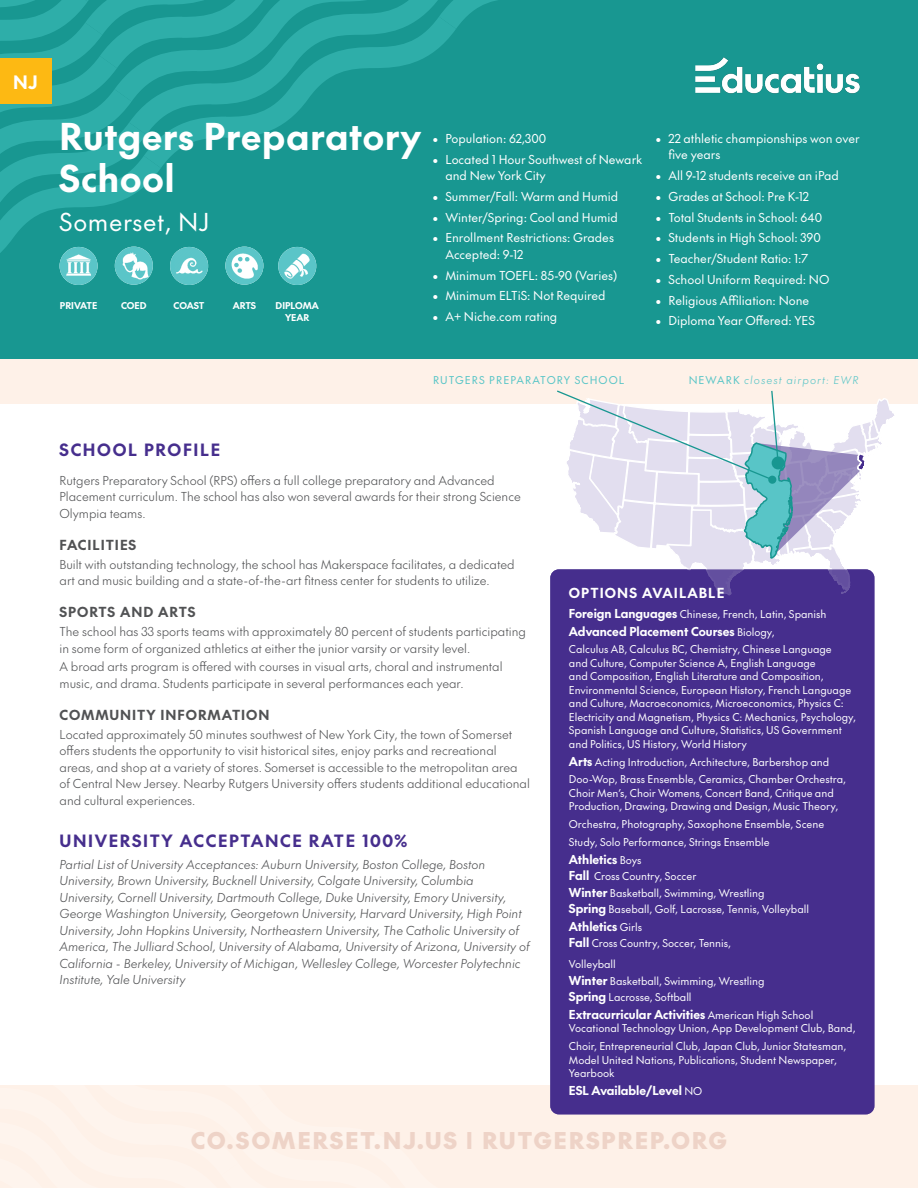
<style>
.page{position:relative;width:918px;height:1188px;background:#fff}
.page>*{position:absolute;margin:0;border:0;box-sizing:border-box;transform-origin:0 0}
.t1{font:700 36px/42px "The Future";letter-spacing:.025em;color:#fff}
.t2{font:24px "The Future";letter-spacing:.025em;color:#fff}
.t3{font:900 22.5px "The Future";letter-spacing:.1em;color:#eed3c7}
.t4{font:700 18px "The Future";color:#fff}
.t5{font:700 16.5px "The Future";letter-spacing:.1em;color:#462e8d}
.t6{font:700 13.5px "The Future";letter-spacing:.07em;color:#515254}
.t7{font:700 13.5px "The Future";letter-spacing:.08em;color:#fff}
.t8{font:300 12px/16.5px "The Future";color:#515254}
.t9{font:italic 300 12px/16.5px "The Future";color:#515254}
.t10{font:12px/16.5px "The Future";color:#fff}
.t11{font:700 12px "The Future";color:#fff}
.t12{font:10.5px/13.5px "The Future";color:#fff}
.t13{font:10.5px "The Future";letter-spacing:.1em;color:#58c5c7}
.t14{font:italic 300 10.5px "The Future";letter-spacing:.1em;color:#58c5c7}
.t15{font:700 9.15px/12px "The Future";color:#fff;text-align:center}
.s1{font-weight:400;font-style:normal}
.s2{font-weight:700;font-size:12px}
.s3{font-weight:400;font-size:10.5px}
</style>
<div class="page">
<div style="left:0;top:273px;width:918px;height:915px;background:#fef1e8"></div>
<div style="left:0;top:404px;width:918px;height:681px;background:#fff"></div>
<div style="left:0;top:0;width:918px;height:359px;background:#189791"></div>
<svg style="left:0;top:0;width:497px;height:259px"></svg>
<div style="left:0;top:59px;width:51px;height:45px;background:#fdb913"></div>
<img style="left:695px;top:57px;width:165px;height:37px">
<div style="left:550px;top:569px;width:324px;height:545px;background:#462e8d;border-radius:9px"></div>
<img style="left:115px;top:247px;width:38px;height:38px;border-radius:19px">
<img style="left:225px;top:247px;width:38px;height:38px;border-radius:19px">
<svg style="left:555px;top:390px;width:339px;height:227px"></svg>
<img style="left:60px;top:247px;width:38px;height:38px;border-radius:19px">
<img style="left:278px;top:247px;width:38px;height:38px;border-radius:19px">
<img style="left:170px;top:247px;width:38px;height:38px;border-radius:19px">
<h3 class="t4" style="left:13px;top:69px;width:26px">NJ</h3>
<h1 class="t1" style="left:60px;top:114px;width:363px">Rutgers Preparatory<br>School</h1>
<h2 class="t2" style="left:60px;top:205px;width:151px">Somerset, NJ</h2>
<p class="t15" style="left:60px;top:299px;width:39px">PRIVATE</p>
<p class="t15" style="left:121px;top:299px;width:27px">COED</p>
<p class="t15" style="left:233px;top:299px;width:25px">ARTS</p>
<p class="t15" style="left:276px;top:299px;width:45px">DIPLOMA<br>YEAR</p>
<p class="t15" style="left:174px;top:299px;width:32px">COAST</p>
<p class="t10" style="left:433px;top:130px;width:115px">• Population: 62,300</p>
<p class="t10" style="left:445px;top:151px;width:198px;text-indent:-13px">• Located 1 Hour Southwest of Newark and New York City</p>
<p class="t10" style="left:433px;top:188px;width:187px">• Summer/Fall: Warm and Humid</p>
<p class="t10" style="left:433px;top:209px;width:187px">• Winter/Spring: Cool and Humid</p>
<p class="t10" style="left:445px;top:229px;width:170px;text-indent:-13px">• Enrollment Restrictions: Grades<br>Accepted: 9-12</p>
<p class="t10" style="left:433px;top:267px;width:186px">• Minimum TOEFL: 85-90 (Varies)</p>
<p class="t10" style="left:433px;top:287px;width:175px">• Minimum ELTiS: Not Required</p>
<p class="t10" style="left:433px;top:308px;width:126px">• A+ Niche.com rating</p>
<p class="t10" style="left:668px;top:130px;width:193px;text-indent:-13px">• 22 athletic championships won over five years</p>
<p class="t10" style="left:656px;top:167px;width:185px">• All 9-12 students receive an iPad</p>
<p class="t10" style="left:656px;top:188px;width:155px">• Grades at School: Pre K-12</p>
<p class="t10" style="left:656px;top:209px;width:168px">• Total Students in School: 640</p>
<p class="t10" style="left:656px;top:229px;width:167px">• Students in High School: 390</p>
<p class="t10" style="left:656px;top:250px;width:154px">• Teacher/Student Ratio: 1:7</p>
<p class="t10" style="left:656px;top:271px;width:175px">• School Uniform Required: NO</p>
<p class="t10" style="left:656px;top:292px;width:155px">• Religious Affiliation: None</p>
<p class="t10" style="left:656px;top:312px;width:161px">• Diploma Year Offered: YES</p>
<p class="t13" style="left:433px;top:373px;width:193px">RUTGERS PREPARATORY SCHOOL</p>
<p class="t14" style="left:689px;top:373px;width:171px"><span class="s1">NEWARK</span> closest airport: EWR</p>
<h3 class="t5" style="left:60px;top:438px;width:162px">SCHOOL PROFILE</h3>
<p class="t8" style="left:60px;top:472px;width:463px">Rutgers Preparatory School (RPS) offers a full college preparatory and Advanced<br>Placement curriculum. The school has also won several awards for their strong Science<br>Olympia teams.</p>
<p class="t6" style="left:60px;top:535px;width:78px">FACILITIES</p>
<p class="t8" style="left:60px;top:556px;width:457px">Built with outstanding technology, the school has Makerspace facilitates, a dedicated art and music building and a state-of-the-art fitness center for students to utilize.</p>
<p class="t6" style="left:60px;top:603px;width:137px">SPORTS AND ARTS</p>
<p class="t8" style="left:60px;top:623px;width:468px">The school has 33 sports teams with approximately 80 percent of students participating in some form of organized athletics at either the junior varsity or varsity level.</p>
<p class="t8" style="left:60px;top:658px;width:445px">A broad arts program is offered with courses in visual arts, choral and instrumental music, and drama. Students participate in several performances each year.</p>
<p class="t6" style="left:60px;top:705px;width:212px">COMMUNITY INFORMATION</p>
<p class="t8" style="left:60px;top:726px;width:472px">Located approximately 50 minutes southwest of New York City, the town of Somerset offers students the opportunity to visit historical sites, enjoy parks and recreational areas, and shop at a variety of stores. Somerset is accessible to the metropolitan area of Central New Jersey. Nearby Rutgers University offers students additional educational and cultural experiences.</p>
<h3 class="t5" style="left:60px;top:828px;width:349px">UNIVERSITY ACCEPTANCE RATE 100%</h3>
<p class="t9" style="left:60px;top:856px;width:472px">Partial List of University Acceptances: Auburn University, Boston College, Boston University, Brown University, Bucknell University, Colgate University, Columbia University, Cornell University, Dartmouth College, Duke University, Emory University, George Washington University, Georgetown University, Harvard University, High Point University, John Hopkins University, Northeastern University, The Catholic University of America, The Julliard School, University of Alabama, University of Arizona, University of California - Berkeley, University of Michigan, Wellesley College, Worcester Polytechnic Institute, Yale University</p>
<p class="t7" style="left:569px;top:583px;width:157px">OPTIONS AVAILABLE</p>
<p class="t12" style="left:569px;top:607px;width:259px"><span class="s2">Foreign Languages</span> Chinese, French, Latin, Spanish</p>
<p class="t11" style="left:569px;top:622px;width:207px">Advanced Placement Courses <span class="s3">Biology,</span></p>
<p class="t12" style="left:569px;top:642px;width:289px">Calculus AB, Calculus BC, Chemistry, Chinese Language<br>and Culture, Computer Science A, English Language<br>and Composition, English Literature and Composition, Environmental Science, European History, French Language and Culture, Macroeconomics, Microeconomics, Physics C:<br>Electricity and Magnetism, Physics C: Mechanics, Psychology, Spanish Language and Culture, Statistics, US Government and Politics, US History, World History</p>
<p class="t12" style="left:569px;top:753px;width:279px;line-height:17.7px"><span class="s2">Arts</span> Acting Introduction, Architecture, Barbershop and<br>Doo-Wop, Brass Ensemble, Ceramics, Chamber Orchestra,</p>
<p class="t12" style="left:569px;top:786px;width:271px">Choir Men’s, Choir Womens, Concert Band, Critique and<br>Production, Drawing, Drawing and Design, Music Theory,</p>
<p class="t12" style="left:569px;top:815px;width:257px;line-height:17.7px">Orchestra, Photography, Saxophone Ensemble, Scene<br>Study, Solo Performance, Strings Ensemble</p>
<p class="t11" style="left:569px;top:850px;width:74px">Athletics <span class="s3">Boys</span></p>
<p class="t12" style="left:569px;top:868px;width:242px;line-height:16.5px"><span class="s2">Fall</span> Cross Country, Soccer<br><span class="s2">Winter</span> Basketball, Swimming, Wrestling<br><span class="s2">Spring</span> Baseball, Golf, Lacrosse, Tennis, Volleyball</p>
<p class="t11" style="left:569px;top:918px;width:75px">Athletics <span class="s3">Girls</span></p>
<p class="t12" style="left:569px;top:933px;width:164px;line-height:20.7px"><span class="s2">Fall</span> Cross Country, Soccer, Tennis,<br>Volleyball</p>
<p class="t12" style="left:569px;top:972px;width:197px;line-height:16.5px"><span class="s2">Winter</span> Basketball, Swimming, Wrestling<br><span class="s2">Spring</span> Lacrosse, Softball</p>
<p class="t11" style="left:569px;top:1006px;width:246px">Extracurricular Activities <span class="s3">American High School</span></p>
<p class="t12" style="left:569px;top:1019px;width:288px;line-height:17.7px">Vocational Technology Union, App Development Club, Band,<br>Choir, Entrepreneurial Club, Japan Club, Junior Statesman,</p>
<p class="t12" style="left:569px;top:1053px;width:270px">Model United Nations, Publications, Student Newspaper,<br>Yearbook</p>
<p class="t11" style="left:569px;top:1082px;width:135px">ESL Available/Level <span class="s3">NO</span></p>
<h3 class="t3" style="left:191px;top:1124px;width:537px">CO.SOMERSET.NJ.US | RUTGERSPREP.ORG</h3>
</div>
